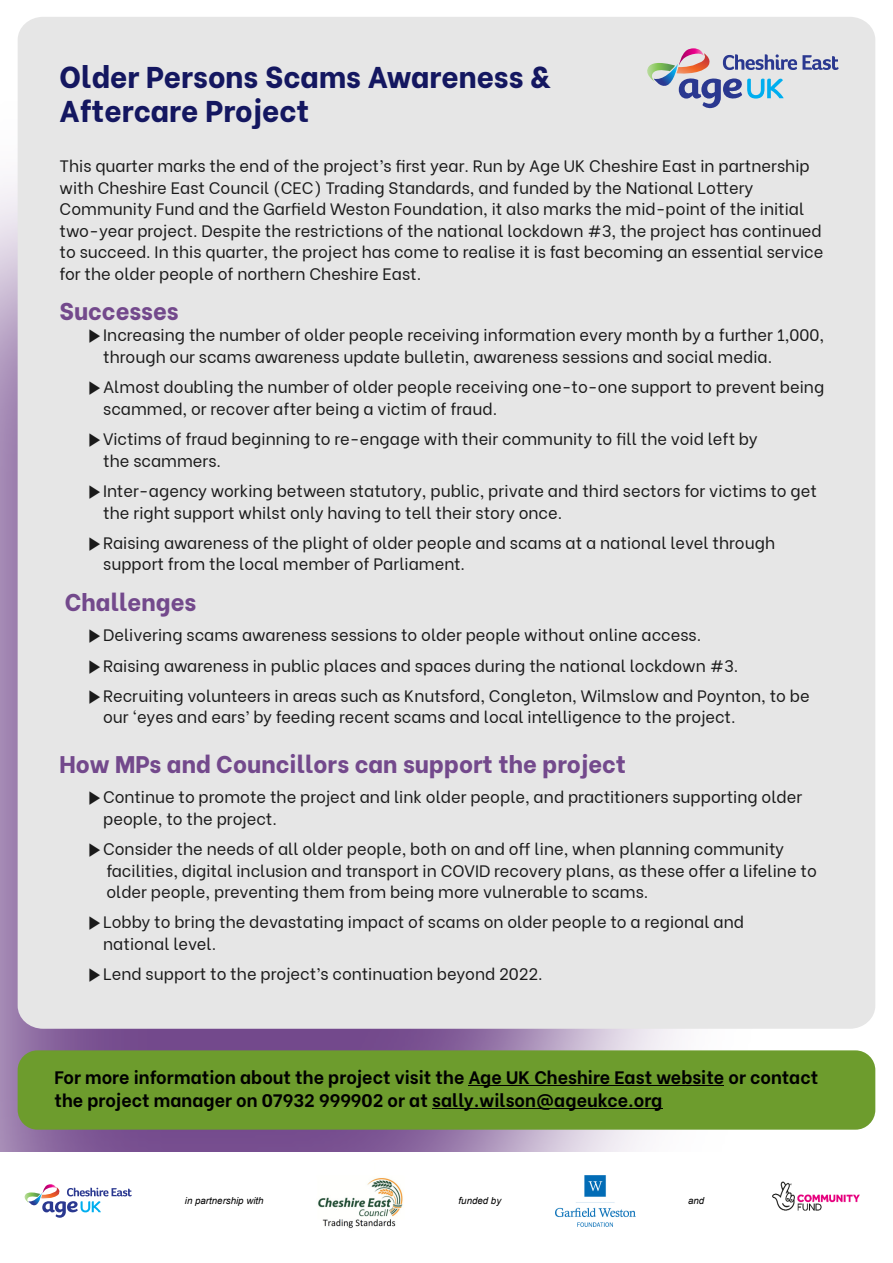
<style>
.page{position:relative;width:893px;height:1263px;background:#fff}
.page>*{position:absolute;margin:0;border:0;box-sizing:border-box;transform-origin:0 0}
.t1{font:800 30px/34.5px "Be Vietnam";color:#141760}
.t2{font:800 24px "Be Vietnam";color:#73498c}
.t3{font:700 18px/23.4px "Be Vietnam";color:#000}
.t4{font:16.5px/21.5px "Be Vietnam";color:#1a1a1a}
.t5{font:italic 9.75px "Arial";color:#000}
.s1{font-family:"Malgun Gothic"}
</style>
<div class="page">
<img style="left:0;top:119px;width:677px;height:1033px">
<div style="left:18px;top:17px;width:857px;height:1012px;background:#e6e6e6;border-radius:24px"></div>
<div style="left:18px;top:1050px;width:857px;height:80px;background:#6d9c2d;border-radius:20px"></div>
<hr style="left:468px;top:1085px;width:256px;height:1px;background:#000">
<hr style="left:432px;top:1108px;width:230px;height:1px;background:#000">
<svg style="left:24px;top:1184px;width:108px;height:34px"></svg>
<img style="left:318px;top:1178px;width:85px;height:51px">
<img style="left:772px;top:1181px;width:88px;height:30px">
<img style="left:555px;top:1175px;width:80px;height:51px">
<svg style="left:647px;top:48px;width:191px;height:60px"></svg>
<h1 class="t1" style="left:60px;top:57px;width:493px">Older Persons Scams Awareness &amp;<br>Aftercare Project</h1>
<p class="t4" style="left:60px;top:154px;width:765px">This quarter marks the end of the project’s first year. Run by Age UK Cheshire East in partnership with Cheshire East Council (CEC) Trading Standards, and funded by the National Lottery Community Fund and the Garfield Weston Foundation, it also marks the mid-point of the initial two-year project. Despite the restrictions of the national lockdown #3, the project has continued to succeed. In this quarter, the project has come to realise it is fast becoming an essential service for the older people of northern Cheshire East.</p>
<h2 class="t2" style="left:60px;top:291px;width:121px">Successes</h2>
<p class="t4" style="left:103px;top:323px;width:723px;text-indent:-17px"><span class="s1">▶</span>Increasing the number of older people receiving information every month by a further 1,000, through our scams awareness update bulletin, awareness sessions and social media.</p>
<p class="t4" style="left:103px;top:375px;width:723px;text-indent:-17px"><span class="s1">▶</span>Almost doubling the number of older people receiving one-to-one support to prevent being scammed, or recover after being a victim of fraud.</p>
<p class="t4" style="left:103px;top:427px;width:656px;text-indent:-17px"><span class="s1">▶</span>Victims of fraud beginning to re-engage with their community to fill the void left by the scammers.</p>
<p class="t4" style="left:103px;top:479px;width:715px;text-indent:-17px"><span class="s1">▶</span>Inter-agency working between statutory, public, private and third sectors for victims to get the right support whilst only having to tell their story once.</p>
<p class="t4" style="left:103px;top:531px;width:673px;text-indent:-17px"><span class="s1">▶</span>Raising awareness of the plight of older people and scams at a national level through support from the local member of Parliament.</p>
<h2 class="t2" style="left:65px;top:582px;width:133px">Challenges</h2>
<p class="t4" style="left:87px;top:618px;width:725px;line-height:30.5px"><span class="s1">▶</span>Delivering scams awareness sessions to older people without online access.<br><span class="s1">▶</span>Raising awareness in public places and spaces during the national lockdown #3. <span class="s1">▶</span>Recruiting volunteers in areas such as Knutsford, Congleton, Wilmslow and Poynton, to be</p>
<p class="t4" style="left:103px;top:705px;width:634px">our ‘eyes and ears’ by feeding recent scams and local intelligence to the project.</p>
<h2 class="t2" style="left:60px;top:744px;width:568px">How MPs and Councillors can support the project</h2>
<p class="t4" style="left:103px;top:785px;width:701px;text-indent:-17px"><span class="s1">▶</span>Continue to promote the project and link older people, and practitioners supporting older people, to the project.</p>
<p class="t4" style="left:106px;top:837px;width:712px;text-indent:-20px"><span class="s1">▶</span>Consider the needs of all older people, both on and off line, when planning community facilities, digital inclusion and transport in COVID recovery plans, as these offer a lifeline to older people, preventing them from being more vulnerable to scams.</p>
<p class="t4" style="left:103px;top:910px;width:642px;text-indent:-17px"><span class="s1">▶</span>Lobby to bring the devastating impact of scams on older people to a regional and national level.</p>
<p class="t4" style="left:87px;top:962px;width:458px"><span class="s1">▶</span>Lend support to the project’s continuation beyond 2022.</p>
<p class="t3" style="left:54px;top:1063px;width:765px">For more information about the project visit the Age UK Cheshire East website or contact the project manager on 07932 999902 or at sally.wilson@ageukce.org</p>
<p class="t5" style="left:185px;top:1196px;width:80px">in partnership with</p>
<p class="t5" style="left:459px;top:1196px;width:44px">funded by</p>
<p class="t5" style="left:688px;top:1196px;width:18px">and</p>
</div>
